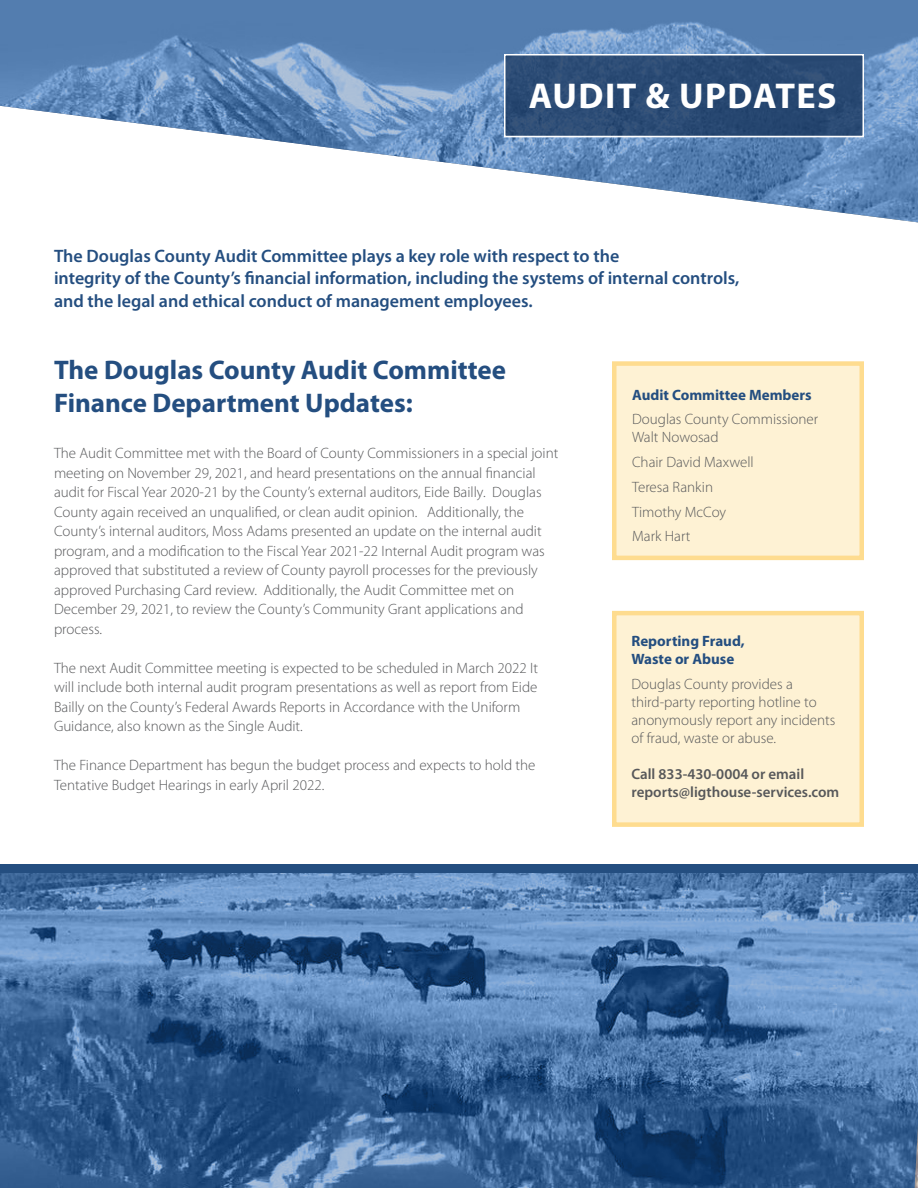
<style>
.page{position:relative;width:918px;height:1188px;background:#fff}
.page>*{position:absolute;margin:0;border:0;box-sizing:border-box;transform-origin:0 0}
.t1{font:700 36px "Myriad Pro";letter-spacing:.04em;color:#fff}
.t2{font:700 27px/32.4px "Myriad Pro";color:#244e80}
.t3{font:600 18px "Myriad Pro";color:#244e80}
.t4{font:300 15px/19.5px "Myriad Pro";color:#57585a}
.t5{font:600 15px "Myriad Pro";color:#57585a}
.t6{font:700 15px/18px "Myriad Pro";color:#244e80}
</style>
<div class="page">
<div style="left:612px;top:361px;width:252px;height:199px;background:#fef2d4;border:4px solid #fedc8f"></div>
<div style="left:612px;top:611px;width:252px;height:216px;background:#fef2d4;border:4px solid #fedc8f"></div>
<img style="left:0;top:0;width:918px;height:223px">
<div style="left:504px;top:54px;width:360px;height:83px;background:#294973;border:2px solid #fff"></div>
<img style="left:0;top:872px;width:918px;height:316px">
<div style="left:0;top:864px;width:918px;height:8px;background:#244e80"></div>
<p class="t1" style="left:529px;top:72px;width:309px">AUDIT &amp; UPDATES</p>
<p class="t3" style="left:54px;top:244px;width:567px">The Douglas County Audit Committee plays a key role with respect to the</p>
<p class="t3" style="left:54px;top:267px;width:687px">integrity of the County’s financial information, including the systems of internal controls,</p>
<p class="t3" style="left:54px;top:289px;width:480px">and the legal and ethical conduct of management employees.</p>
<p class="t2" style="left:54px;top:353px;width:453px">The Douglas County Audit Committee<br>Finance Department Updates:</p>
<p class="t4" style="left:54px;top:444px;width:506px">The Audit Committee met with the Board of County Commissioners in a special joint meeting on November 29, 2021, and heard presentations on the annual financial audit for Fiscal Year 2020-21 by the County’s external auditors, Eide Bailly. Douglas County again received an unqualified, or clean audit opinion. Additionally, the County’s internal auditors, Moss Adams presented an update on the internal audit program, and a modification to the Fiscal Year 2021-22 Internal Audit program was approved that substituted a review of County payroll processes for the previously approved Purchasing Card review. Additionally, the Audit Committee met on December 29, 2021, to review the County’s Community Grant applications and process.</p>
<p class="t4" style="left:54px;top:658px;width:486px">The next Audit Committee meeting is expected to be scheduled in March 2022 It will include both internal audit program presentations as well as report from Eide Bailly on the County’s Federal Awards Reports in Accordance with the Uniform Guidance, also known as the Single Audit.</p>
<p class="t4" style="left:54px;top:756px;width:483px">The Finance Department has begun the budget process and expects to hold the<br>Tentative Budget Hearings in early April 2022.</p>
<p class="t6" style="left:632px;top:385px;width:181px">Audit Committee Members</p>
<p class="t4" style="left:632px;top:411px;width:188px;line-height:18px">Douglas County Commissioner<br>Walt Nowosad</p>
<p class="t4" style="left:632px;top:453px;width:123px">Chair David Maxwell</p>
<p class="t4" style="left:632px;top:477px;width:82px">Teresa Rankin</p>
<p class="t4" style="left:632px;top:502px;width:96px">Timothy McCoy</p>
<p class="t4" style="left:632px;top:527px;width:60px">Mark Hart</p>
<p class="t6" style="left:632px;top:632px;width:115px">Reporting Fraud,<br>Waste or Abuse</p>
<p class="t4" style="left:632px;top:675px;width:206px;line-height:18px">Douglas County provides a third-party reporting hotline to anonymously report any incidents of fraud, waste or abuse.</p>
<p class="t5" style="left:632px;top:765px;width:174px">Call 833-430-0004 or email</p>
<p class="t5" style="left:632px;top:783px;width:209px">reports@ligthouse-services.com</p>
</div>
